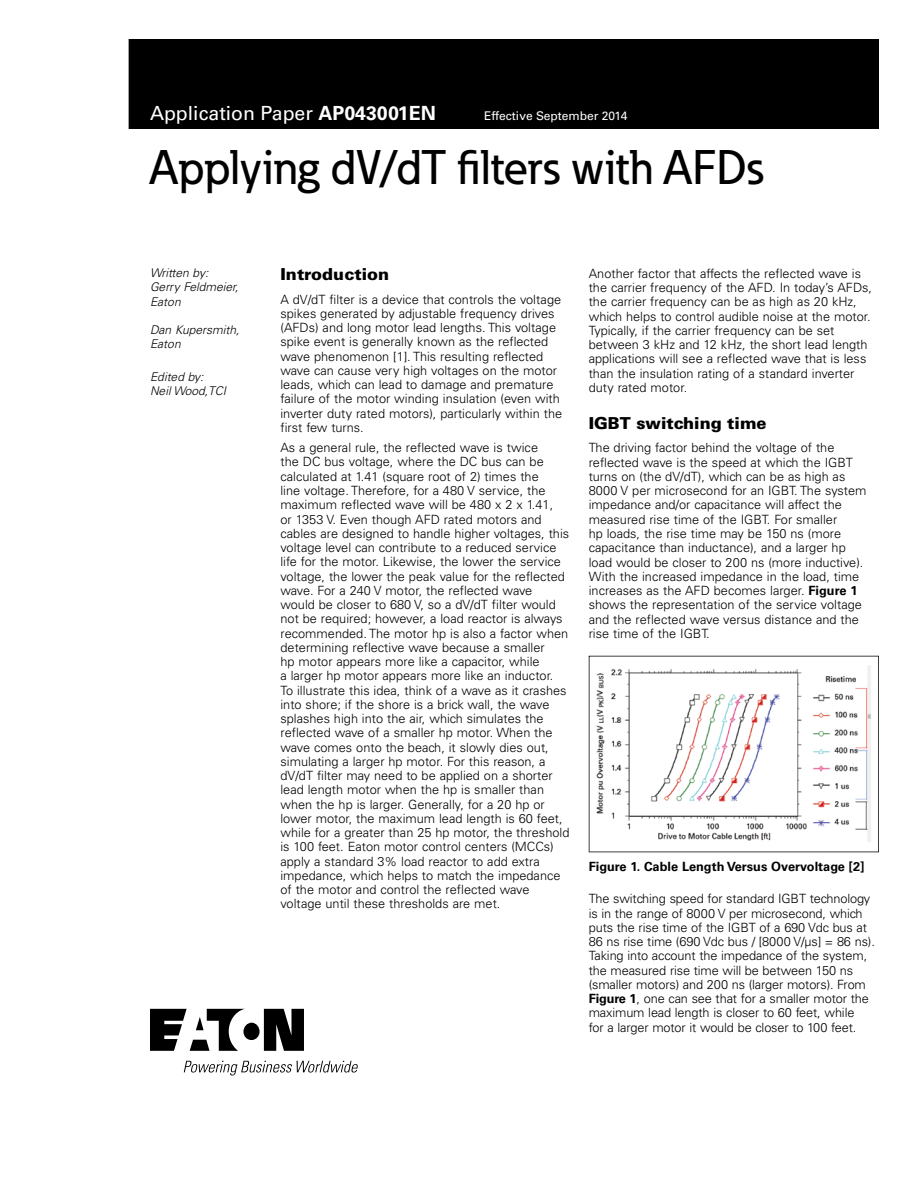
<style>
.page{position:relative;width:918px;height:1188px;background:#fff}
.page>*{position:absolute;margin:0;border:0;box-sizing:border-box;transform-origin:0 0}
.t1{font:500 48px "Eaton";color:#000}
.t2{font:19.5px "Univers LT Std";color:#fff}
.t3{font:900 16.5px "Univers LT Std";color:#000}
.t4{font:300 12.75px/14.2px "Univers LT Std";color:#000}
.t5{font:700 12.75px "Univers LT Std";color:#000}
.t6{font:italic 300 12px/14.2px "Univers LT Std";color:#000}
.t7{font:12px "Univers LT Std";color:#fff}
.s1{font-weight:700}
</style>
<div class="page">
<div style="left:129px;top:39px;width:750px;height:90px;background:#000"></div>
<svg style="left:150px;top:1009px;width:154px;height:42px"></svg>
<svg style="left:184px;top:1061px;width:174px;height:15px"></svg>
<svg style="left:589px;top:656px;width:290px;height:196px"></svg>
<h2 class="t2" style="left:150px;top:102px;width:287px">Application Paper <span class="s1">AP043001EN</span></h2>
<p class="t7" style="left:484px;top:109px;width:145px">Effective September 2014</p>
<h1 class="t1" style="left:150px;top:138px;width:615px">Applying dV/dT filters with AFDs</h1>
<p class="t6" style="left:150px;top:266px;width:90px">Written by:<br>Gerry Feldmeier,<br>Eaton</p>
<p class="t6" style="left:150px;top:323px;width:91px">Dan Kupersmith,<br>Eaton</p>
<p class="t6" style="left:150px;top:369px;width:78px">Edited by:<br>Neil Wood,TCI</p>
<p class="t3" style="left:280px;top:264px;width:110px">Introduction</p>
<p class="t4" style="left:280px;top:292px;width:283px">A dV/dT filter is a device that controls the voltage spikes generated by adjustable frequency drives (AFDs) and long motor lead lengths. This voltage spike event is generally known as the reflected wave phenomenon [1]. This resulting reflected wave can cause very high voltages on the motor leads, which can lead to damage and premature failure of the motor winding insulation (even with inverter duty rated motors), particularly within the first few turns.</p>
<p class="t4" style="left:280px;top:441px;width:290px">As a general rule, the reflected wave is twice<br>the DC bus voltage, where the DC bus can be calculated at 1.41 (square root of 2) times the<br>line voltage. Therefore, for a 480 V service, the maximum reflected wave will be 480 x 2 x 1.41,<br>or 1353 V. Even though AFD rated motors and cables are designed to handle higher voltages, this voltage level can contribute to a reduced service life for the motor. Likewise, the lower the service voltage, the lower the peak value for the reflected wave. For a 240 V motor, the reflected wave would be closer to 680 V, so a dV/dT filter would not be required; however, a load reactor is always recommended. The motor hp is also a factor when determining reflective wave because a smaller<br>hp motor appears more like a capacitor, while<br>a larger hp motor appears more like an inductor.<br>To illustrate this idea, think of a wave as it crashes into shore; if the shore is a brick wall, the wave splashes high into the air, which simulates the reflected wave of a smaller hp motor. When the wave comes onto the beach, it slowly dies out, simulating a larger hp motor. For this reason, a dV/dT filter may need to be applied on a shorter lead length motor when the hp is smaller than when the hp is larger. Generally, for a 20 hp or lower motor, the maximum lead length is 60 feet, while for a greater than 25 hp motor, the threshold is 100 feet. Eaton motor control centers (MCCs) apply a standard 3% load reactor to add extra impedance, which helps to match the impedance of the motor and control the reflected wave voltage until these thresholds are met.</p>
<p class="t4" style="left:589px;top:266px;width:285px">Another factor that affects the reflected wave is the carrier frequency of the AFD. In today’s AFDs, the carrier frequency can be as high as 20 kHz, which helps to control audible noise at the motor.<br>Typically, if the carrier frequency can be set between 3 kHz and 12 kHz, the short lead length applications will see a reflected wave that is less than the insulation rating of a standard inverter duty rated motor.</p>
<p class="t3" style="left:589px;top:413px;width:179px">IGBT switching time</p>
<p class="t4" style="left:589px;top:441px;width:279px">The driving factor behind the voltage of the reflected wave is the speed at which the IGBT turns on (the dV/dT), which can be as high as 8000 V per microsecond for an IGBT. The system impedance and/or capacitance will affect the measured rise time of the IGBT. For smaller<br>hp loads, the rise time may be 150 ns (more capacitance than inductance), and a larger hp load would be closer to 200 ns (more inductive).<br>With the increased impedance in the load, time increases as the AFD becomes larger. <span class="s1">Figure 1 </span>shows the representation of the service voltage and the reflected wave versus distance and the rise time of the IGBT.</p>
<p class="t5" style="left:589px;top:859px;width:277px">Figure 1. Cable Length Versus Overvoltage [2]</p>
<p class="t4" style="left:589px;top:892px;width:288px">The switching speed for standard IGBT technology is in the range of 8000 V per microsecond, which puts the rise time of the IGBT of a 690 Vdc bus at 86 ns rise time (690 Vdc bus / [8000 V/μs] = 86 ns).<br>Taking into account the impedance of the system, the measured rise time will be between 150 ns (smaller motors) and 200 ns (larger motors). From <span class="s1">Figure 1</span>, one can see that for a smaller motor the maximum lead length is closer to 60 feet, while<br>for a larger motor it would be closer to 100 feet.</p>
</div>
